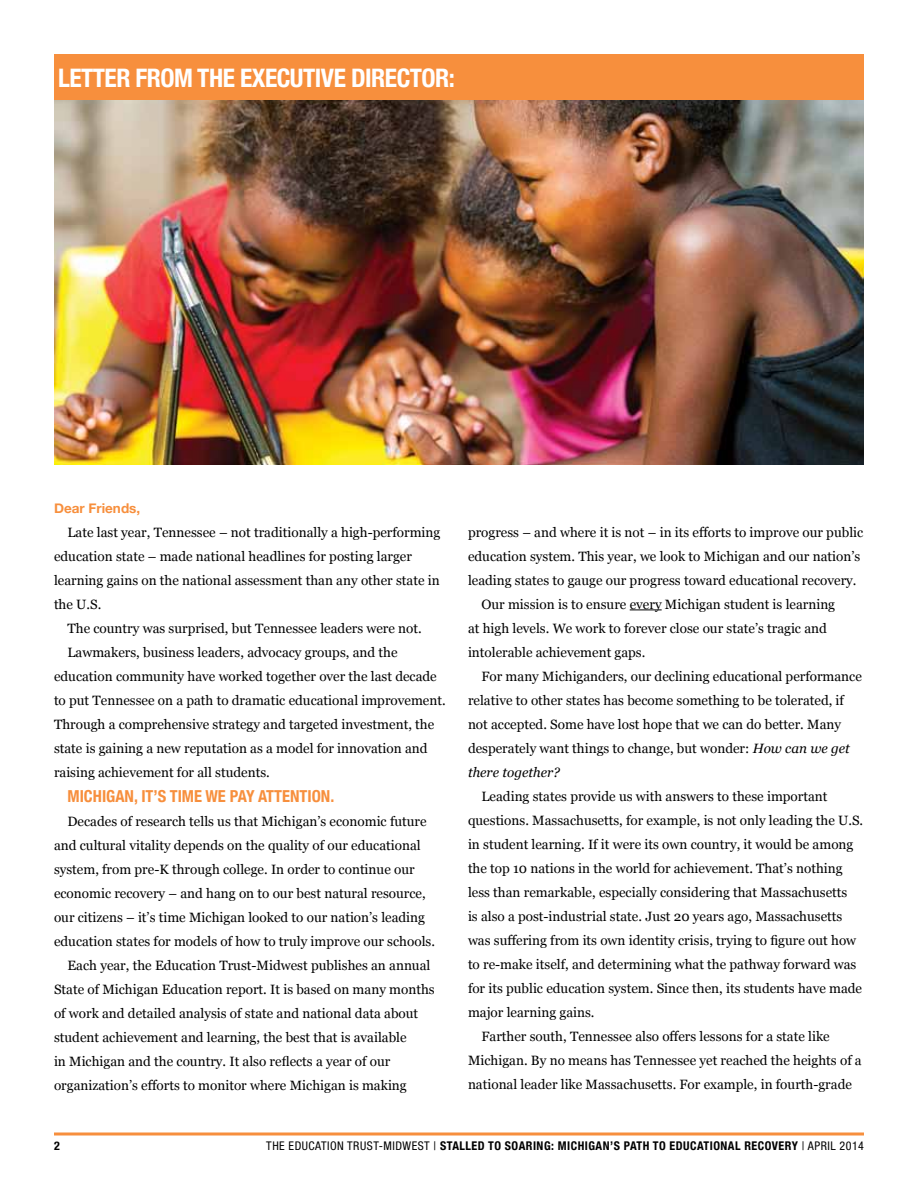
<style>
.page{position:relative;width:918px;height:1188px;background:#fff}
.page>*{position:absolute;margin:0;border:0;box-sizing:border-box;transform-origin:0 0}
.t1{font:700 condensed 25.5px "Helvetica Neue";color:#fff}
.t2{font:700 condensed 16.5px "Helvetica Neue";color:#f78f3d}
.t3{font:13.5px/24px "Georgia";color:#000}
.t4{font:italic 13.5px "Georgia";color:#000}
.t5{font:700 13.5px "Helvetica Neue";color:#f78f3d}
.t6{font:700 condensed 12px "Helvetica Neue";letter-spacing:.04em;color:#000}
.s1{font-style:italic}
.s2{font-family:"Helvetica Neue LT Std";font-weight:400}
</style>
<div class="page">
<svg style="left:54px;top:1132px;width:810px;height:4px;background:#f8aa6d"></svg>
<img style="left:54px;top:99px;width:810px;height:365px">
<hr style="left:630px;top:610px;width:32px;height:1px;background:#000">
<div style="left:54px;top:54px;width:810px;height:45px;background:#f78f3d"></div>
<h1 class="t1" style="left:58px;top:57px;width:13px">LETTER</h1>
<h1 class="t1" style="left:136px;top:57px;width:142px">FROM THE EXECUTIVE</h1>
<h1 class="t1" style="left:351px;top:57px;width:14px">DIRECTOR</h1>
<h1 class="t1" style="left:449px;top:57px;width:8px">:</h1>
<p class="t5" style="left:54px;top:497px;width:88px">Dear Friends,</p>
<p class="t3" style="left:54px;top:519px;width:388px;text-indent:14px">Late last year, Tennessee – not traditionally a high-performing education state – made national headlines for posting larger learning gains on the national assessment than any other state in the U.S.</p>
<p class="t3" style="left:68px;top:615px;width:356px">The country was surprised, but Tennessee leaders were not.</p>
<p class="t3" style="left:68px;top:639px;width:332px">Lawmakers, business leaders, advocacy groups, and the</p>
<p class="t3" style="left:54px;top:663px;width:384px">education community have worked together over the last decade</p>
<p class="t3" style="left:54px;top:687px;width:393px">to put Tennessee on a path to dramatic educational improvement.</p>
<p class="t3" style="left:54px;top:711px;width:382px">Through a comprehensive strategy and targeted investment, the</p>
<p class="t3" style="left:54px;top:735px;width:375px">state is gaining a new reputation as a model for innovation and</p>
<p class="t3" style="left:54px;top:759px;width:217px">raising achievement for all students.</p>
<p class="t2" style="left:68px;top:783px;width:268px">MICHIGAN, IT’S TIME WE PAY ATTENTION.</p>
<p class="t3" style="left:68px;top:809px;width:361px">Decades of research tells us that Michigan’s economic future</p>
<p class="t3" style="left:54px;top:833px;width:368px">and cultural vitality depends on the quality of our educational</p>
<p class="t3" style="left:54px;top:857px;width:362px">system, from pre-K through college. In order to continue our</p>
<p class="t3" style="left:54px;top:881px;width:373px">economic recovery – and hang on to our best natural resource,</p>
<p class="t3" style="left:54px;top:905px;width:373px">our citizens – it’s time Michigan looked to our nation’s leading</p>
<p class="t3" style="left:54px;top:929px;width:383px">education states for models of how to truly improve our schools.</p>
<p class="t3" style="left:68px;top:953px;width:364px">Each year, the Education Trust-Midwest publishes an annual</p>
<p class="t3" style="left:54px;top:977px;width:382px">State of Michigan Education report. It is based on many months</p>
<p class="t3" style="left:54px;top:1001px;width:366px">of work and detailed analysis of state and national data about</p>
<p class="t3" style="left:54px;top:1025px;width:354px">student achievement and learning, the best that is available</p>
<p class="t3" style="left:54px;top:1049px;width:338px">in Michigan and the country. It also reflects a year of our</p>
<p class="t3" style="left:54px;top:1073px;width:354px">organization’s efforts to monitor where Michigan is making</p>
<p class="t3" style="left:468px;top:519px;width:397px">progress – and where it is not – in its efforts to improve our public</p>
<p class="t3" style="left:468px;top:544px;width:394px">education system. This year, we look to Michigan and our nation’s</p>
<p class="t3" style="left:468px;top:568px;width:390px">leading states to gauge our progress toward educational recovery.</p>
<p class="t3" style="left:482px;top:592px;width:355px">Our mission is to ensure every Michigan student is learning</p>
<p class="t3" style="left:468px;top:616px;width:360px">at high levels. We work to forever close our state’s tragic and</p>
<p class="t3" style="left:468px;top:640px;width:179px">intolerable achievement gaps.</p>
<p class="t3" style="left:482px;top:664px;width:382px">For many Michiganders, our declining educational performance</p>
<p class="t3" style="left:468px;top:688px;width:378px">relative to other states has become something to be tolerated, if</p>
<p class="t3" style="left:468px;top:712px;width:375px">not accepted. Some have lost hope that we can do better. Many</p>
<p class="t3" style="left:468px;top:736px;width:383px">desperately want things to change, but wonder: <span class="s1">How can we get</span></p>
<p class="t4" style="left:468px;top:762px;width:93px">there together?</p>
<p class="t3" style="left:482px;top:784px;width:348px">Leading states provide us with answers to these important</p>
<p class="t3" style="left:468px;top:808px;width:397px">questions. Massachusetts, for example, is not only leading the U.S.</p>
<p class="t3" style="left:468px;top:832px;width:387px">in student learning. If it were its own country, it would be among</p>
<p class="t3" style="left:468px;top:856px;width:376px">the top 10 nations in the world for achievement. That’s nothing</p>
<p class="t3" style="left:468px;top:880px;width:381px">less than remarkable, especially considering that Massachusetts</p>
<p class="t3" style="left:468px;top:904px;width:376px">is also a post-industrial state. Just 20 years ago, Massachusetts</p>
<p class="t3" style="left:468px;top:928px;width:390px">was suffering from its own identity crisis, trying to figure out how</p>
<p class="t3" style="left:468px;top:952px;width:390px">to re-make itself, and determining what the pathway forward was</p>
<p class="t3" style="left:468px;top:976px;width:396px">for its public education system. Since then, its students have made</p>
<p class="t3" style="left:468px;top:1000px;width:128px">major learning gains.</p>
<p class="t3" style="left:482px;top:1024px;width:350px">Farther south, Tennessee also offers lessons for a state like</p>
<p class="t3" style="left:468px;top:1048px;width:395px">Michigan. By no means has Tennessee yet reached the heights of a</p>
<p class="t3" style="left:468px;top:1072px;width:385px">national leader like Massachusetts. For example, in fourth-grade</p>
<p class="t6" style="left:54px;top:1136px;width:7px">2</p>
<p class="t6" style="left:266px;top:1136px;width:599px"><span class="s2">THE EDUCATION TRUST-MIDWEST |</span> STALLED TO SOARING: MICHIGAN’S PATH TO EDUCATIONAL RECOVERY <span class="s2">| APRIL 2014</span></p>
</div>
